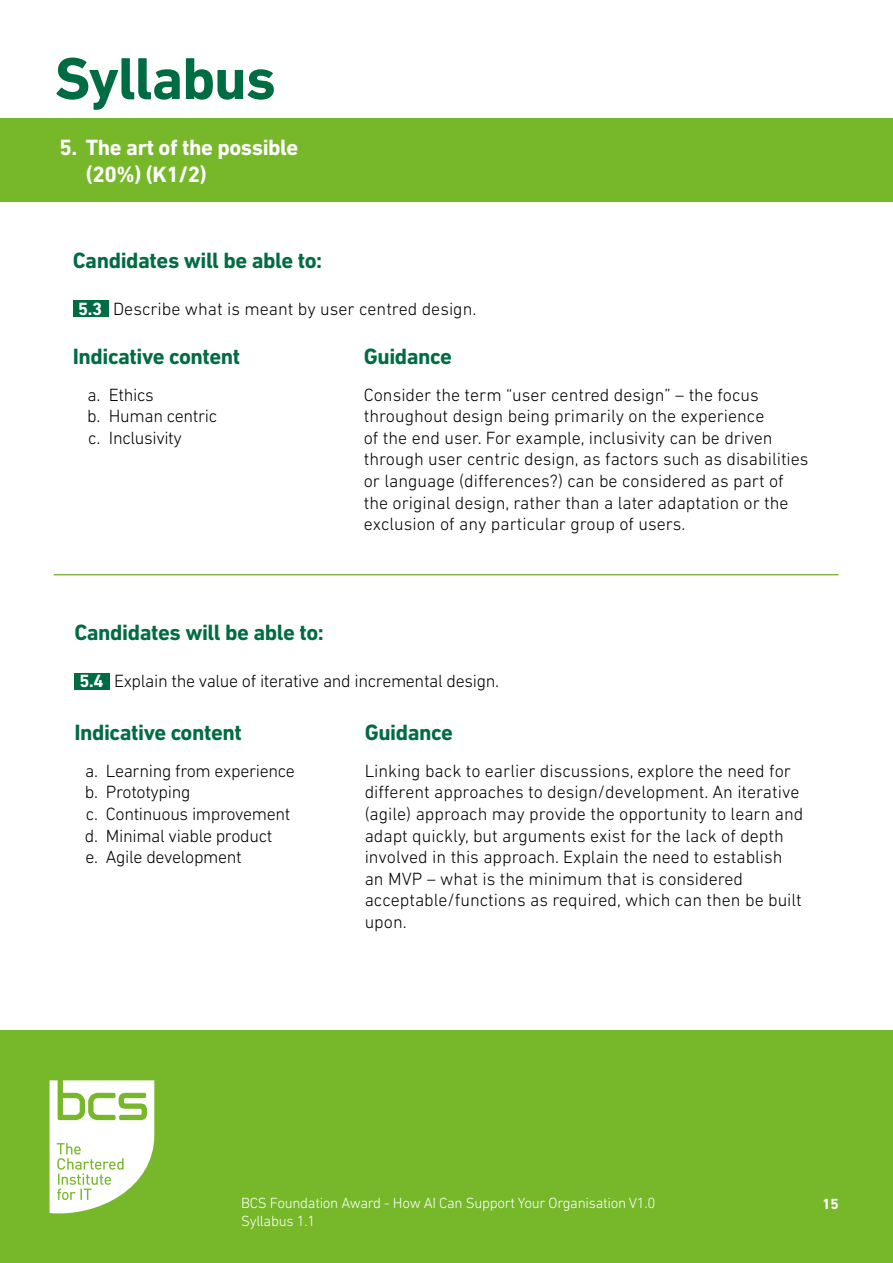
<style>
.page{position:relative;width:893px;height:1263px;background:#fff}
.page>*{position:absolute;margin:0;border:0;box-sizing:border-box;transform-origin:0 0}
.t1{font:700 60px "DIN Next LT Pro";letter-spacing:-.02em;color:#006c43}
.t2{font:700 22.5px "DIN Next LT Pro";letter-spacing:-.02em;color:#006c43}
.t3{font:700 22.5px/27px "DIN Next LT Pro";letter-spacing:-.02em;color:#fff}
.t4{font:300 18px/21.6px "DIN Next LT Pro";color:#000}
.t5{font:300 18px/21.6px "DIN Next LT Pro";letter-spacing:-.02em;color:#000}
.t6{font:300 15px/18px "DIN Next LT Pro";letter-spacing:-.02em;color:#fff}
.t7{font:700 15px "DIN Next LT Pro";color:#fff}
.s1{font-weight:700;color:#fff}
</style>
<div class="page">
<div style="left:0;top:1031px;width:893px;height:232px;background:#76b82a"></div>
<div style="left:0;top:118px;width:893px;height:84px;background:#76b82a"></div>
<svg style="left:50px;top:1080px;width:104px;height:133px"></svg>
<div style="left:73px;top:300px;width:35px;height:16px;background:#006c43"></div>
<hr style="left:54px;top:574px;width:785px;height:1px;background:#84b443">
<div style="left:74px;top:674px;width:36px;height:16px;background:#006c43"></div>
<h1 class="t1" style="left:55px;top:44px;width:223px">Syllabus</h1>
<p class="t3" style="left:86px;top:134px;width:214px;text-indent:-26px">5. The art of the possible (20%) (K1/2)</p>
<p class="t2" style="left:73px;top:247px;width:251px">Candidates will be able to:</p>
<p class="t4" style="left:78px;top:298px;width:400px"><span class="s1">5.3</span> Describe what is meant by user centred design.</p>
<p class="t2" style="left:73px;top:343px;width:169px">Indicative content</p>
<p class="t2" style="left:364px;top:343px;width:90px">Guidance</p>
<p class="t4" style="left:87px;top:383px;width:15px;text-align:justify">a. b. c.</p>
<p class="t5" style="left:109px;top:383px;width:110px">Ethics<br>Human centric<br>Inclusivity</p>
<p class="t2" style="left:74px;top:619px;width:251px">Candidates will be able to:</p>
<p class="t4" style="left:364px;top:383px;width:446px">Consider the term “user centred design” – the focus throughout design being primarily on the experience<br>of the end user. For example, inclusivity can be driven through user centric design, as factors such as disabilities or language (differences?) can be considered as part of the original design, rather than a later adaptation or the exclusion of any particular group of users.</p>
<p class="t5" style="left:80px;top:670px;width:421px"><span class="s1">5.4</span> Explain the value of iterative and incremental design.</p>
<p class="t2" style="left:74px;top:719px;width:169px">Indicative content</p>
<p class="t5" style="left:85px;top:759px;width:212px">a. Learning from experience b. Prototyping<br>c. Continuous improvement d. Minimal viable product<br>e. Agile development</p>
<p class="t2" style="left:365px;top:719px;width:90px">Guidance</p>
<p class="t4" style="left:365px;top:759px;width:440px">Linking back to earlier discussions, explore the need for different approaches to design/development. An iterative (agile) approach may provide the opportunity to learn and adapt quickly, but arguments exist for the lack of depth involved in this approach. Explain the need to establish an MVP – what is the minimum that is considered acceptable/functions as required, which can then be built upon.</p>
<p class="t6" style="left:241px;top:1194px;width:416px">BCS Foundation Award - How AI Can Support Your Organisation V1.0<br>Syllabus 1.1</p>
<p class="t7" style="left:822px;top:1195px;width:18px">15</p>
</div>
